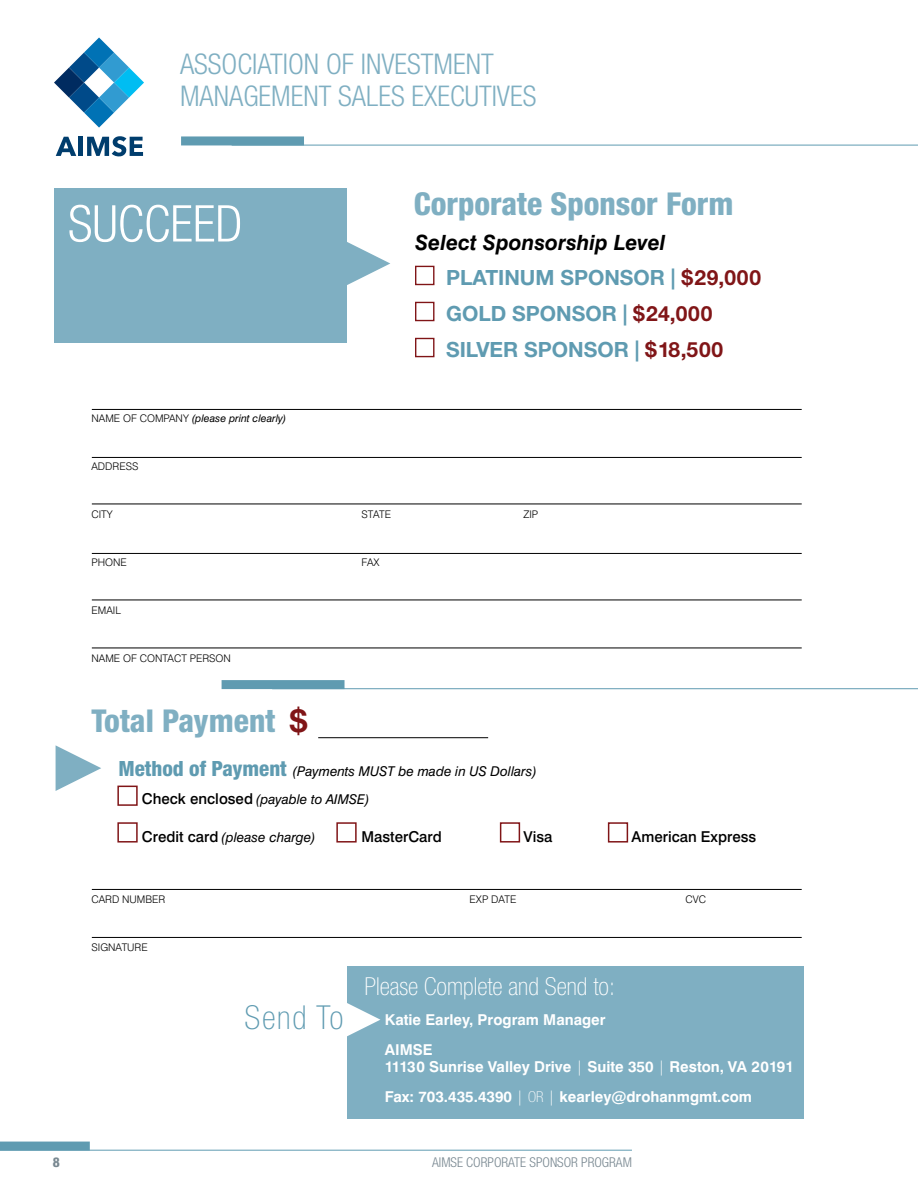
<style>
.page{position:relative;width:918px;height:1188px;background:#fff}
.page>*{position:absolute;margin:0;border:0;box-sizing:border-box;transform-origin:0 0}
.t1{font:700 64.5px "Arial";color:#7fafc2}
.t2{font:300 condensed 50.7px "Helvetica Neue LT Std";color:#fff}
.t3{font:100 condensed 33px "Helvetica Neue LT Std";letter-spacing:.05em;color:#5f9bb1}
.t4{font:800 condensed 31.5px "Helvetica Neue LT Std";color:#7fafc2}
.t5{font:300 condensed 28.5px/31.2px "Helvetica Neue LT Std";color:#7fafc2}
.t6{font:100 condensed 24.75px "Helvetica Neue LT Std";color:#fff}
.t7{font:700 21px/36px "Helvetica Neue LT Std";color:#5f9bb1}
.t8{font:italic 700 21px "Swiss 721 BT";color:#000}
.t9{font:700 15px/30px "Swiss 721 BT";color:#fff}
.t10{font:500 15px "Swiss 721 BT";color:#000}
.t11{font:italic 13.5px/28.5px "Swiss 721 BT";color:#000}
.t12{font:300 condensed 13.5px "Helvetica Neue LT Std";color:#798891}
.t13{font:800 condensed 13.5px "Helvetica Neue LT Std";color:#798891}
.t14{font:300 10.5px "Swiss 721 BT";color:#000}
.t15{font:italic 10.5px "Swiss 721 BT";color:#000}
.s1{font-weight:300;font-style:normal}
.s2{color:#801517}
.s3{font-weight:700;font-stretch:normal;color:#801517}
.s4{font-family:"Helvetica Neue LT Std";font-weight:800;font-style:normal;font-stretch:condensed;font-size:21px;color:#5f9bb1}
.s5{font-weight:500;font-style:normal;font-size:15px}
.s6{font-weight:300;font-stretch:condensed}
.s7{font-family:"Helvetica Neue LT Std";font-weight:100;font-stretch:condensed}
.s8{font-family:"Arial";font-weight:700;font-stretch:normal;font-size:50.7px;color:#fff}
</style>
<div class="page">
<hr style="left:0;top:1150px;width:632px;height:1px;background:#5f9bb1">
<div style="left:0;top:1142px;width:90px;height:9px;background:#5f9bb1"></div>
<div style="left:54px;top:188px;width:292px;height:155px;background:#7fafc2"></div>
<hr style="left:232px;top:145px;width:686px;height:1px;background:#5f9bb1">
<div style="left:181px;top:136px;width:123px;height:9px;background:#5f9bb1"></div>
<div style="left:415px;top:266px;width:19px;height:19px;border:1px solid #801517"></div>
<div style="left:415px;top:302px;width:19px;height:19px;border:1px solid #801517"></div>
<div style="left:415px;top:338px;width:19px;height:19px;border:1px solid #801517"></div>
<div style="left:347px;top:966px;width:457px;height:153px;background:#7fafc2"></div>
<hr style="left:92px;top:409px;width:710px;height:1px;background:#000">
<hr style="left:92px;top:457px;width:710px;height:1px;background:#000">
<hr style="left:92px;top:504px;width:710px;height:1px;background:#000">
<hr style="left:92px;top:553px;width:710px;height:1px;background:#000">
<hr style="left:92px;top:600px;width:710px;height:1px;background:#000">
<hr style="left:92px;top:889px;width:710px;height:1px;background:#000">
<hr style="left:92px;top:648px;width:710px;height:1px;background:#000">
<hr style="left:92px;top:937px;width:710px;height:1px;background:#000">
<hr style="left:318px;top:737px;width:170px;height:1px;background:#000">
<div style="left:336px;top:822px;width:21px;height:21px;border:2px solid #801517"></div>
<div style="left:117px;top:822px;width:21px;height:21px;border:2px solid #801517"></div>
<div style="left:117px;top:786px;width:21px;height:20px;border:2px solid #801517"></div>
<div style="left:500px;top:822px;width:20px;height:21px;border:2px solid #801517"></div>
<div style="left:608px;top:822px;width:20px;height:21px;border:2px solid #801517"></div>
<hr style="left:272px;top:688px;width:646px;height:1px;background:#5f9bb1">
<div style="left:222px;top:680px;width:123px;height:9px;background:#5f9bb1"></div>
<svg style="left:54px;top:38px;width:90px;height:90px"></svg>
<svg style="left:56px;top:137px;width:20px;height:19px"></svg>
<div style="left:78px;top:137px;width:5px;height:19px;background:#003d6d"></div>
<svg style="left:87px;top:136px;width:56px;height:20px"></svg>
<h3 class="t5" style="left:180px;top:48px;width:358px">ASSOCIATION OF INVESTMENT<br>MANAGEMENT SALES EXECUTIVES</h3>
<h2 class="t2" style="left:68px;top:194px;width:176px">SUCCEED</h2>
<p class="t15" style="left:92px;top:411px;width:196px"><span class="s1">NAME OF COMPANY</span> (please print clearly)</p>
<p class="t14" style="left:92px;top:459px;width:49px">ADDRESS</p>
<h1 class="t1" style="left:336px;top:220px;width:65px">►</h1>
<h3 class="t4" style="left:414px;top:185px;width:321px">Corporate Sponsor Form</h3>
<h3 class="t8" style="left:415px;top:230px;width:252px">Select Sponsorship Level</h3>
<h3 class="t7" style="left:446px;top:259px;width:317px">PLATINUM SPONSOR | <span class="s2">$29,000<br></span>GOLD SPONSOR | <span class="s2">$24,000<br></span>SILVER SPONSOR | <span class="s2">$18,500</span></h3>
<p class="t14" style="left:92px;top:507px;width:23px">CITY</p>
<p class="t14" style="left:362px;top:507px;width:31px">STATE</p>
<p class="t14" style="left:524px;top:507px;width:16px">ZIP</p>
<p class="t14" style="left:92px;top:555px;width:37px">PHONE</p>
<p class="t14" style="left:362px;top:555px;width:20px">FAX</p>
<p class="t14" style="left:92px;top:603px;width:31px">EMAIL</p>
<p class="t14" style="left:92px;top:651px;width:141px">NAME OF CONTACT PERSON</p>
<h3 class="t4" style="left:92px;top:701px;width:217px">Total Payment <span class="s3">$</span></h3>
<p class="t11" style="left:142px;top:756px;width:396px;text-indent:-23px"><span class="s4">Method of Payment</span> (Payments MUST be made in US Dollars)<br><span class="s5">Check enclosed</span> (payable to AIMSE)</p>
<p class="t11" style="left:142px;top:822px;width:175px"><span class="s5">Credit card</span> (please charge)</p>
<p class="t10" style="left:362px;top:827px;width:82px">MasterCard</p>
<p class="t10" style="left:524px;top:827px;width:30px">Visa</p>
<p class="t10" style="left:632px;top:827px;width:126px">American Express</p>
<h1 class="t1" style="left:46px;top:724px;width:65px">►</h1>
<p class="t14" style="left:92px;top:893px;width:75px">CARD NUMBER</p>
<p class="t14" style="left:470px;top:893px;width:48px">EXP DATE</p>
<p class="t14" style="left:686px;top:893px;width:22px">CVC</p>
<p class="t14" style="left:92px;top:941px;width:58px">SIGNATURE</p>
<p class="t13" style="left:53px;top:1153px;width:9px">8</p>
<h3 class="t6" style="left:365px;top:972px;width:252px">Please Complete and Send to:</h3>
<p class="t9" style="left:385px;top:1005px;width:222px">Katie Earley, Program Manager<br>AIMSE</p>
<p class="t9" style="left:385px;top:1051px;width:411px">11130 Sunrise Valley Drive <span class="s6">|</span> Suite 350 <span class="s6">|</span> Reston, VA 20191<br>Fax: 703.435.4390 <span class="s6">|</span> <span class="s7">OR</span> <span class="s6">|</span> kearley@drohanmgmt.com</p>
<h3 class="t3" style="left:245px;top:999px;width:144px">Send To<span class="s8">►</span></h3>
<p class="t12" style="left:432px;top:1154px;width:201px">AIMSE CORPORATE SPONSOR PROGRAM</p>
</div>
